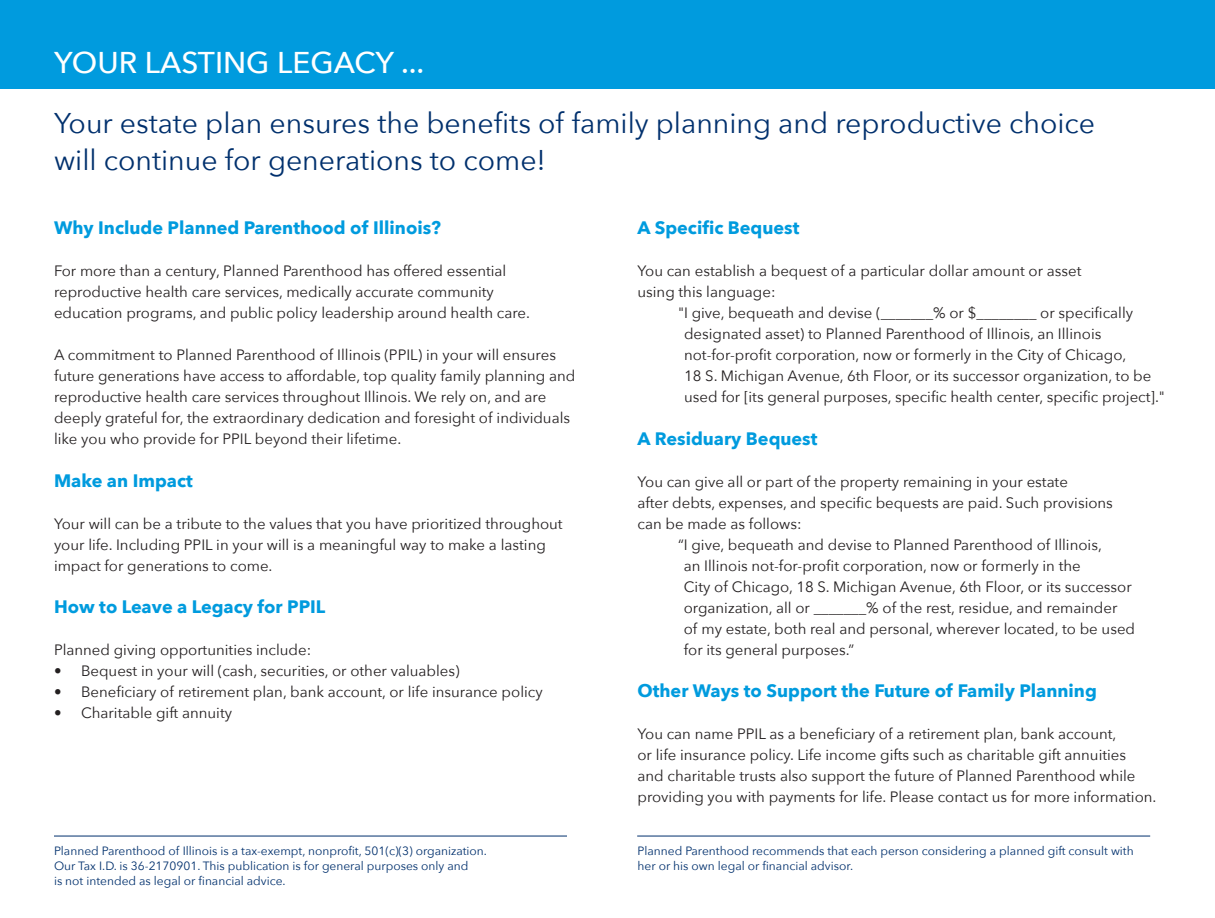
<style>
.page{position:relative;width:1215px;height:918px;background:#fff}
.page>*{position:absolute;margin:0;border:0;box-sizing:border-box;transform-origin:0 0}
.t1{font:500 30px "Avenir Next";color:#fff}
.t2{font:28.5px "Avenir Next";color:#00306d}
.t3{font:700 18px "Avenir Next";color:#009bde}
.t4{font:15px/21px "Avenir Next";color:#231f20}
.t5{font:12px "Avenir Next";color:#00306d}
</style>
<div class="page">
<div style="left:0;top:0;width:1215px;height:88px;background:#009bde"></div>
<hr style="left:54px;top:836px;width:513px;height:1px;background:#00306d">
<hr style="left:637px;top:836px;width:513px;height:1px;background:#00306d">
<p class="t1" style="left:54px;top:37px;width:372px">YOUR LASTING LEGACY ...</p>
<p class="t2" style="left:54px;top:99px;width:1043px">Your estate plan ensures the benefits of family planning and reproductive choice</p>
<p class="t2" style="left:54px;top:136px;width:493px">will continue for generations to come!</p>
<p class="t3" style="left:54px;top:212px;width:389px">Why Include Planned Parenthood of Illinois?</p>
<p class="t4" style="left:54px;top:260px;width:478px">For more than a century, Planned Parenthood has offered essential reproductive health care services, medically accurate community education programs, and public policy leadership around health care.</p>
<p class="t4" style="left:54px;top:344px;width:523px">A commitment to Planned Parenthood of Illinois (PPIL) in your will ensures future generations have access to affordable, top quality family planning and reproductive health care services throughout Illinois. We rely on, and are deeply grateful for, the extraordinary dedication and foresight of individuals like you who provide for PPIL beyond their lifetime.</p>
<p class="t3" style="left:54px;top:465px;width:140px">Make an Impact</p>
<p class="t4" style="left:54px;top:512px;width:510px">Your will can be a tribute to the values that you have prioritized throughout your life. Including PPIL in your will is a meaningful way to make a lasting impact for generations to come.</p>
<p class="t3" style="left:54px;top:591px;width:273px">How to Leave a Legacy for PPIL</p>
<p class="t4" style="left:54px;top:639px;width:259px">Planned giving opportunities include:</p>
<p class="t4" style="left:54px;top:660px;width:407px">• Bequest in your will (cash, securities, or other valuables)</p>
<p class="t4" style="left:54px;top:681px;width:490px">• Beneficiary of retirement plan, bank account, or life insurance policy</p>
<p class="t4" style="left:54px;top:702px;width:180px">• Charitable gift annuity</p>
<p class="t5" style="left:54px;top:841px;width:435px">Planned Parenthood of Illinois is a tax-exempt, nonprofit, 501(c)(3) organization.</p>
<p class="t5" style="left:54px;top:856px;width:416px">Our Tax I.D. is 36-2170901. This publication is for general purposes only and</p>
<p class="t5" style="left:54px;top:871px;width:233px">is not intended as legal or financial advice.</p>
<p class="t3" style="left:638px;top:212px;width:163px">A Specific Bequest</p>
<p class="t4" style="left:638px;top:260px;width:446px">You can establish a bequest of a particular dollar amount or asset using this language:</p>
<p class="t4" style="left:684px;top:302px;width:482px;text-indent:-6px">"I give, bequeath and devise (_______% or $________ or specifically designated asset) to Planned Parenthood of Illinois, an Illinois not-for-profit corporation, now or formerly in the City of Chicago,<br>18 S. Michigan Avenue, 6th Floor, or its successor organization, to be used for [its general purposes, specific health center, specific project]."</p>
<p class="t3" style="left:638px;top:423px;width:181px">A Residuary Bequest</p>
<p class="t4" style="left:638px;top:470px;width:477px">You can give all or part of the property remaining in your estate<br>after debts, expenses, and specific bequests are paid. Such provisions can be made as follows:</p>
<p class="t4" style="left:684px;top:533px;width:453px;text-indent:-6px">“I give, bequeath and devise to Planned Parenthood of Illinois,<br>an Illinois not-for-profit corporation, now or formerly in the<br>City of Chicago, 18 S. Michigan Avenue, 6th Floor, or its successor organization, all or _______% of the rest, residue, and remainder<br>of my estate, both real and personal, wherever located, to be used for its general purposes.”</p>
<p class="t3" style="left:638px;top:675px;width:461px">Other Ways to Support the Future of Family Planning</p>
<p class="t4" style="left:638px;top:723px;width:521px">You can name PPIL as a beneficiary of a retirement plan, bank account,<br>or life insurance policy. Life income gifts such as charitable gift annuities<br>and charitable trusts also support the future of Planned Parenthood while providing you with payments for life. Please contact us for more information.</p>
<p class="t5" style="left:638px;top:841px;width:498px">Planned Parenthood recommends that each person considering a planned gift consult with</p>
<p class="t5" style="left:638px;top:856px;width:217px">her or his own legal or financial advisor.</p>
</div>
